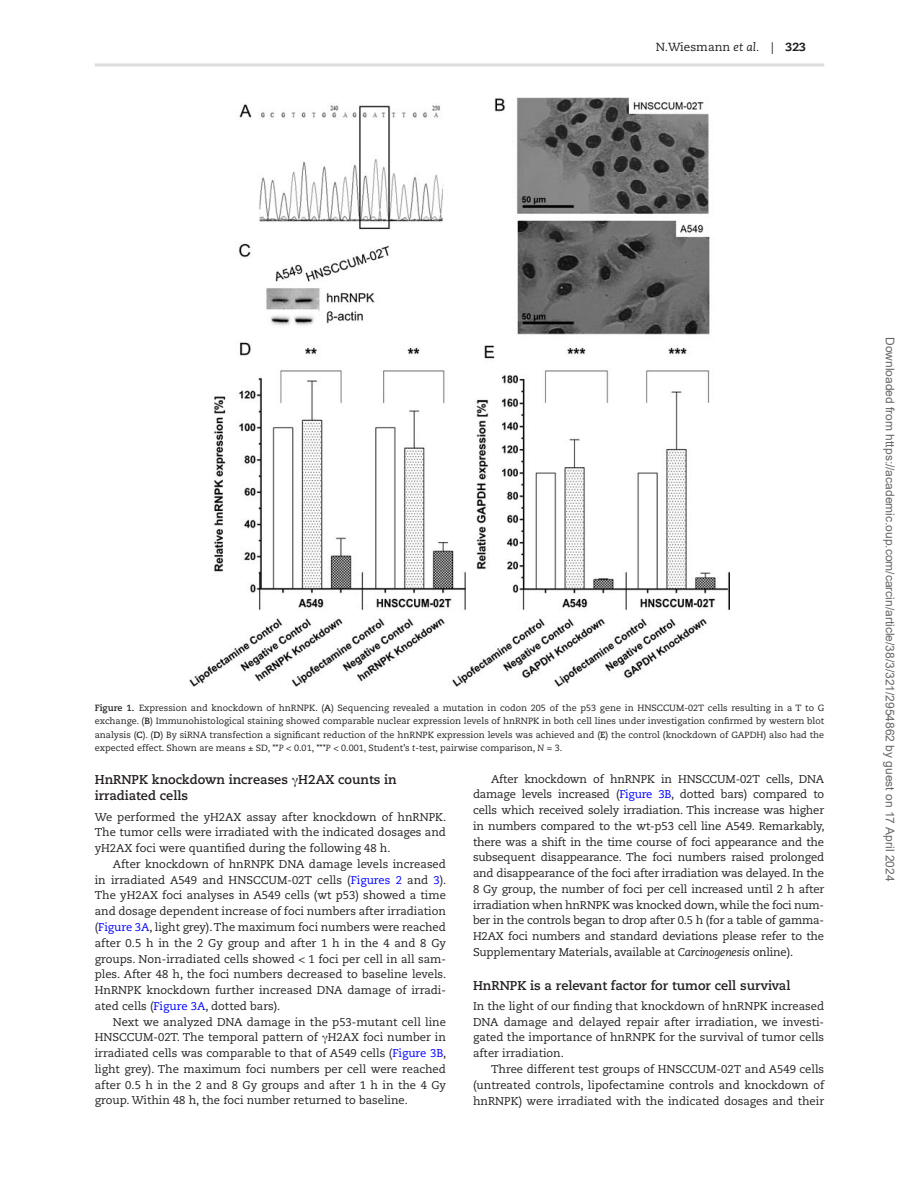
<style>
.page{position:relative;width:919px;height:1187px;background:#fff}
.page>*{position:absolute;margin:0;border:0;box-sizing:border-box;transform-origin:0 0}
.t1{font:700 12.75px/16.5px "Caecilia LT Std";color:#231f20}
.t2{font:12px "Arial";color:#666}
.t3{font:11.7px "Caecilia LT Std";color:#231f20}
.t4{font:11.25px/15.8px "Caecilia LT Std";color:#231f20;text-align:justify}
.t5{font:9px/13.5px "Caecilia LT Std";color:#231f20;text-align:justify}
.s1{font-style:italic}
.s2{font-weight:800}
.s3{font-weight:700}
.s4{font-family:"Gandhari Unicode";font-weight:400}
.s5{color:#00f}
.s6{font-family:"Gandhari Unicode"}
</style>
<div class="page">
<hr style="left:95px;top:63px;width:729px;height:3px;background:#dcdddf">
<img style="left:189px;top:98px;width:540px;height:588px">
<p class="t3" style="left:655px;top:41px;width:152px">N.Wiesmann <span class="s1">et al.</span> | <span class="s2">323</span></p>
<p class="t5" style="left:95px;top:701px;width:731px"><span class="s3">Figure 1.</span> Expression and knockdown of hnRNPK. (<span class="s3">A</span>) Sequencing revealed a mutation in codon 205 of the p53 gene in HNSCCUM-02T cells resulting in a T to G exchange. (<span class="s3">B</span>) Immunohistological staining showed comparable nuclear expression levels of hnRNPK in both cell lines under investigation confirmed by western blot analysis (<span class="s3">C</span>). (<span class="s3">D</span>) By siRNA transfection a significant reduction of the hnRNPK expression levels was achieved and (<span class="s3">E</span>) the control (knockdown of GAPDH) also had the expected effect. Shown are means ± SD, **<span class="s1">P</span> &lt; 0.01, ***<span class="s1">P</span> &lt; 0.001, Student’s <span class="s1">t</span>-test, pairwise comparison, <span class="s1">N</span> = 3.</p>
<p class="t1" style="left:95px;top:771px;width:303px">HnRNPK knockdown increases <span class="s4">γ</span>H2AX counts in irradiated cells</p>
<p class="t4" style="left:95px;top:809px;width:353px">We performed the yH2AX assay after knockdown of hnRNPK.<br>The tumor cells were irradiated with the indicated dosages and yH2AX foci were quantified during the following 48 h.</p>
<p class="t4" style="left:95px;top:856px;width:353px;text-indent:18px">After knockdown of hnRNPK DNA damage levels increased in irradiated A549 and HNSCCUM-02T cells (<span class="s5">Figures 2</span> and <span class="s5">3</span>).<br>The yH2AX foci analyses in A549 cells (wt p53) showed a time and dosage dependent increase of foci numbers after irradiation (<span class="s5">Figure 3A</span>, light grey). The maximum foci numbers were reached after 0.5 h in the 2 Gy group and after 1 h in the 4 and 8 Gy groups. Non-irradiated cells showed &lt; 1 foci per cell in all sam&shy;ples. After 48 h, the foci numbers decreased to baseline levels.<br>HnRNPK knockdown further increased DNA damage of irradi&shy;ated cells (<span class="s5">Figure 3A</span>, dotted bars).</p>
<p class="t4" style="left:95px;top:1013px;width:353px;text-indent:18px">Next we analyzed DNA damage in the p53-mutant cell line HNSCCUM-02T. The temporal pattern of <span class="s6">γ</span>H2AX foci number in irradiated cells was comparable to that of A549 cells (<span class="s5">Figure 3B</span>, light grey). The maximum foci numbers per cell were reached after 0.5 h in the 2 and 8 Gy groups and after 1 h in the 4 Gy group. Within 48 h, the foci number returned to baseline.</p>
<p class="t4" style="left:473px;top:771px;width:353px;text-indent:18px">After knockdown of hnRNPK in HNSCCUM-02T cells, DNA damage levels increased (<span class="s5">Figure 3B</span>, dotted bars) compared to cells which received solely irradiation. This increase was higher in numbers compared to the wt-p53 cell line A549. Remarkably, there was a shift in the time course of foci appearance and the subsequent disappearance. The foci numbers raised prolonged and disappearance of the foci after irradiation was delayed. In the 8 Gy group, the number of foci per cell increased until 2 h after irradiation when hnRNPK was knocked down, while the foci num&shy;ber in the controls began to drop after 0.5 h (for a table of gamma-H2AX foci numbers and standard deviations please refer to the Supplementary Materials, available at <span class="s1">Carcinogenesis</span> online).</p>
<p class="t1" style="left:473px;top:977px;width:319px">HnRNPK is a relevant factor for tumor cell survival</p>
<p class="t4" style="left:473px;top:998px;width:353px">In the light of our finding that knockdown of hnRNPK increased DNA damage and delayed repair after irradiation, we investi&shy;gated the importance of hnRNPK for the survival of tumor cells after irradiation.</p>
<p class="t4" style="left:473px;top:1061px;width:353px;text-indent:18px">Three different test groups of HNSCCUM-02T and A549 cells (untreated controls, lipofectamine controls and knockdown of hnRNPK) were irradiated with the indicated dosages and their</p>
<p class="t2" style="left:894px;top:337px;width:545px;rotate:90deg">Downloaded from https://academic.oup.com/carcin/article/38/3/321/2954862 by guest on 17 April 2024</p>
</div>
